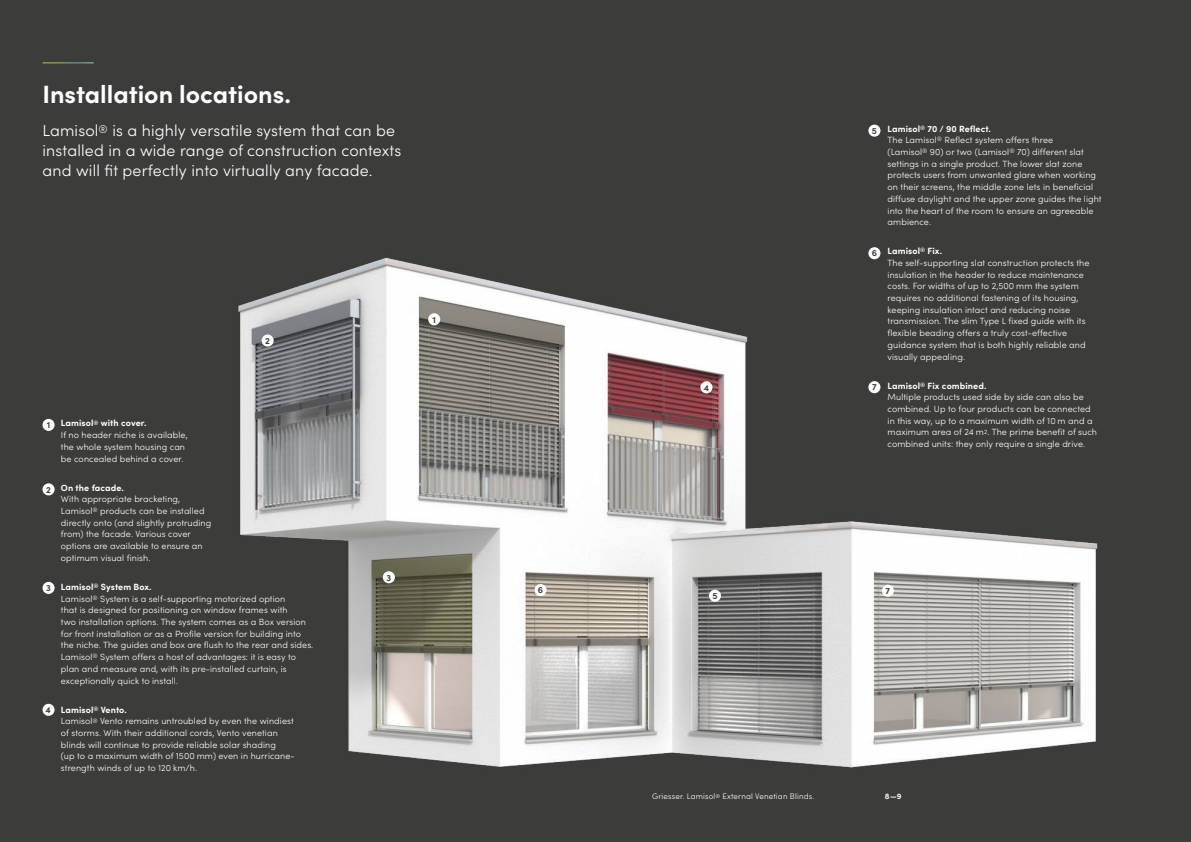
<style>
.page{position:relative;width:1191px;height:842px;background:#3c3c3b}
.page>*{position:absolute;margin:0;border:0;box-sizing:border-box;transform-origin:0 0}
.t1{font:700 25px "Sofia Pro";color:#fff}
.t2{font:300 16px/19.7px "Sofia Pro";letter-spacing:.01em;color:#fff}
.t3{font:300 9px/11.7px "Sofia Pro";letter-spacing:.01em;color:#fff}
.t4{font:700 9px "Sofia Pro";color:#413f40}
.t5{font:700 9px "Sofia Pro";letter-spacing:.01em;color:#fff}
.t6{font:300 8px "Sofia Pro";letter-spacing:.02em;color:#fff}
.t7{font:700 8px "Sofia Pro";color:#fff}
.s1{font-weight:700}
</style>
<div class="page">
<hr style="left:43px;top:62px;width:51px;height:1px;background:#fff">
<img style="left:238px;top:251px;width:860px;height:517px">
<div style="left:428px;top:313px;width:12px;height:12px;background:#fff;border-radius:50%"></div>
<div style="left:700px;top:381px;width:12px;height:12px;background:#fff;border-radius:50%"></div>
<div style="left:709px;top:590px;width:12px;height:12px;background:#fff;border-radius:50%"></div>
<div style="left:882px;top:585px;width:12px;height:12px;background:#fff;border-radius:50%"></div>
<div style="left:534px;top:584px;width:12px;height:12px;background:#fff;border-radius:50%"></div>
<svg style="left:261px;top:334px;width:13px;height:13px"></svg>
<div style="left:383px;top:571px;width:12px;height:12px;background:#fff;border-radius:50%"></div>
<div style="left:43px;top:419px;width:12px;height:12px;background:#fff;border-radius:50%"></div>
<div style="left:43px;top:704px;width:12px;height:12px;background:#fff;border-radius:50%"></div>
<div style="left:868px;top:125px;width:12px;height:12px;background:#fff;border-radius:50%"></div>
<div style="left:868px;top:247px;width:12px;height:12px;background:#fff;border-radius:50%"></div>
<div style="left:868px;top:381px;width:12px;height:12px;background:#fff;border-radius:50%"></div>
<div style="left:43px;top:483px;width:12px;height:12px;background:#fff;border-radius:50%"></div>
<div style="left:43px;top:582px;width:12px;height:12px;background:#fff;border-radius:50%"></div>
<h1 class="t1" style="left:43px;top:75px;width:250px">Installation locations.</h1>
<h2 class="t2" style="left:43px;top:120px;width:360px">Lamisol<sup>®</sup> is a highly versatile system that can be installed in a wide range of construction contexts and will fit perfectly into virtually any facade.</h2>
<p class="t4" style="left:265px;top:334px;width:6px">2</p>
<p class="t4" style="left:47px;top:418px;width:5px">1</p>
<p class="t4" style="left:46px;top:482px;width:6px">2</p>
<p class="t4" style="left:46px;top:581px;width:6px">3</p>
<p class="t4" style="left:46px;top:703px;width:7px">4</p>
<p class="t3" style="left:61px;top:417px;width:128px"><span class="s1">Lamisol</span><sup>®</sup> <span class="s1">with cover.<br></span>If no header niche is available, the whole system housing can be concealed behind a cover.</p>
<p class="t5" style="left:61px;top:480px;width:65px">On the facade.</p>
<p class="t3" style="left:61px;top:493px;width:152px">With appropriate bracketing,<br>Lamisol<sup>®</sup> products can be installed directly onto (and slightly protruding from) the facade. Various cover options are available to ensure an optimum visual finish.</p>
<p class="t3" style="left:61px;top:580px;width:254px"><span class="s1">Lamisol</span><sup>®</sup> <span class="s1">System Box.<br></span>Lamisol<sup>®</sup> System is a self-supporting motorized option<br>that is designed for positioning on window frames with<br>two installation options. The system comes as a Box version for front installation or as a Profile version for building into the niche. The guides and box are flush to the rear and sides.<br>Lamisol<sup>®</sup> System offers a host of advantages: it is easy to plan and measure and, with its pre-installed curtain, is exceptionally quick to install.</p>
<p class="t3" style="left:61px;top:703px;width:235px"><span class="s1">Lamisol</span><sup>®</sup> <span class="s1">Vento.<br></span>Lamisol<sup>®</sup> Vento remains untroubled by even the windiest of storms. With their additional cords, Vento venetian blinds will continue to provide reliable solar shading<br>(up to a maximum width of 1500 mm) even in hurricane&shy;strength winds of up to 120 km/h.</p>
<p class="t4" style="left:432px;top:312px;width:5px">1</p>
<p class="t4" style="left:386px;top:570px;width:6px">3</p>
<p class="t4" style="left:703px;top:380px;width:7px">4</p>
<p class="t4" style="left:872px;top:124px;width:7px">5</p>
<p class="t4" style="left:871px;top:246px;width:7px">6</p>
<p class="t4" style="left:872px;top:380px;width:6px">7</p>
<p class="t3" style="left:887px;top:122px;width:216px"><span class="s1">Lamisol</span><sup>®</sup> <span class="s1">70 / 90 Reflect.<br></span>The Lamisol<sup>®</sup> Reflect system offers three<br>(Lamisol<sup>®</sup> 90) or two (Lamisol<sup>®</sup> 70) different slat settings in a single product. The lower slat zone protects users from unwanted glare when working on their screens, the middle zone lets in beneficial diffuse daylight and the upper zone guides the light into the heart of the room to ensure an agreeable ambience.</p>
<p class="t3" style="left:887px;top:245px;width:203px"><span class="s1">Lamisol</span><sup>®</sup> <span class="s1">Fix.<br></span>The self-supporting slat construction protects the insulation in the header to reduce maintenance costs. For widths of up to 2,500 mm the system requires no additional fastening of its housing, keeping insulation intact and reducing noise transmission. The slim Type L fixed guide with its flexible beading offers a truly cost-effective guidance system that is both highly reliable and visually appealing.</p>
<p class="t3" style="left:887px;top:379px;width:211px"><span class="s1">Lamisol</span><sup>®</sup> <span class="s1">Fix combined.<br></span>Multiple products used side by side can also be combined. Up to four products can be connected in this way, up to a maximum width of 10 m and a maximum area of 24 m<sup>2</sup>. The prime benefit of such combined units: they only require a single drive.</p>
<p class="t4" style="left:538px;top:583px;width:7px">6</p>
<p class="t4" style="left:885px;top:584px;width:6px">7</p>
<p class="t4" style="left:712px;top:589px;width:7px">5</p>
<p class="t6" style="left:652px;top:790px;width:164px">Griesser. Lamisol<sup>®</sup> External Venetian Blinds.</p>
<p class="t7" style="left:884px;top:790px;width:18px">8—9</p>
</div>
